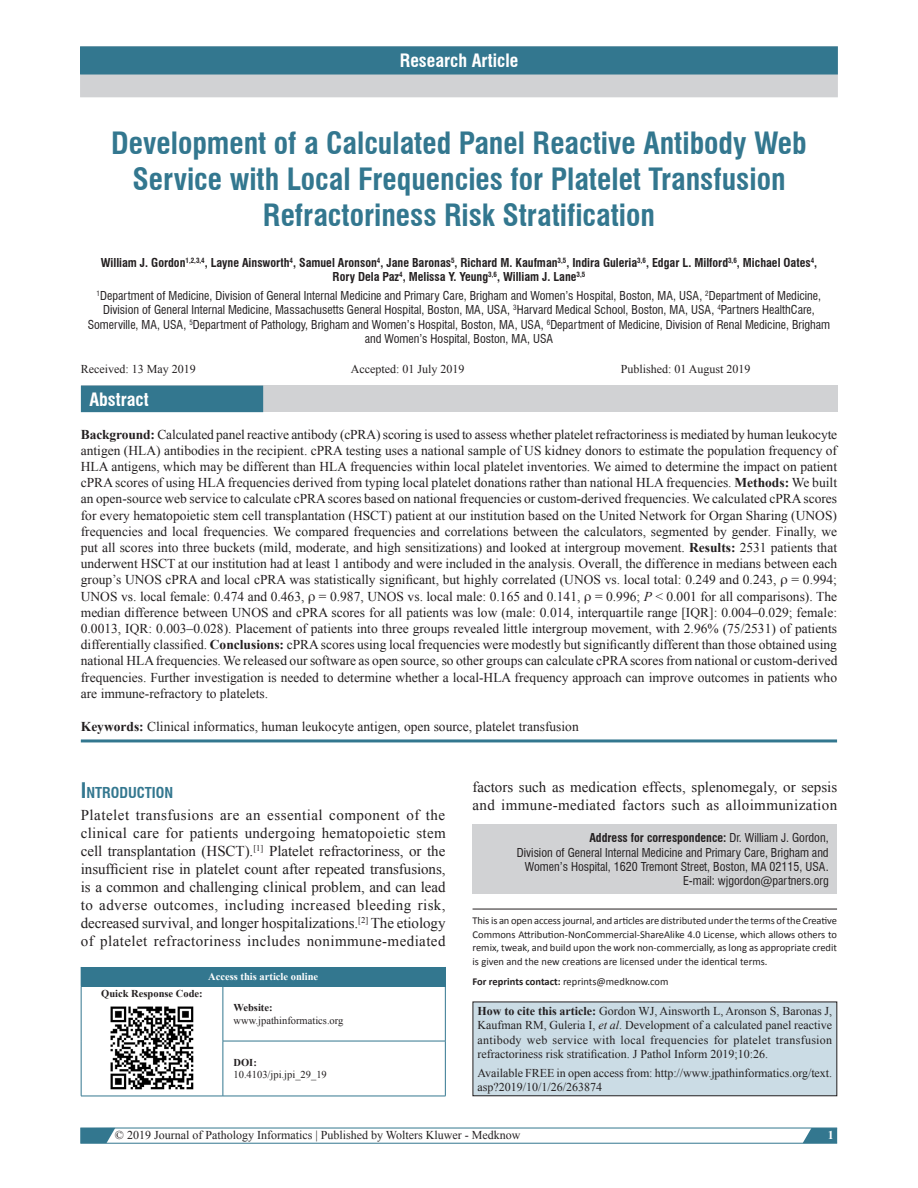
<style>
.page{position:relative;width:918px;height:1188px;background:#fff}
.page>*{position:absolute;margin:0;border:0;box-sizing:border-box;transform-origin:0 0}
.AT{font:700 condensed 30px/36px "Swiss 721 BT";color:#33778f;text-align:center}
.AH{font:700 condensed 18px "Swiss 721 BT";color:#fff}
.ABSH{font:700 condensed 18px "Swiss 721 BT";color:#fff}
.TX{font:15px/18px "Times New Roman";letter-spacing:.025em;color:#231f20;text-align:justify}
.TX-2{font:15px/18px "Times New Roman";color:#231f20}
.t1{font:700 condensed 14.7px "Swiss 721 BT";color:#33778f}
.ABS{font:13.5px/16.2px "Times New Roman";color:#231f20;text-align:justify}
.KWD{font:13.5px "Times New Roman";color:#231f20}
.AFF{font:condensed 12px/14.4px "Swiss 721 BT";color:#231f20;text-align:center}
.HTC{font:12px/14.4px "Times New Roman";color:#231f20;text-align:justify}
.ADD{font:condensed 12px/14.4px "Swiss 721 BT";color:#231f20;text-align:right}
.AU{font:700 condensed 12px/14.4px "Swiss 721 BT";color:#231f20;text-align:center}
.HIS{font:12px "Times New Roman";color:#231f20}
.t2{font:700 12px "Times New Roman";color:#fff}
.OS{font:10.5px/13.5px "Calibri";color:#231f20;text-align:justify}
.Website{font:10.5px/12.6px "Times New Roman";color:#231f20}
.ATAO{font:700 10.5px "Times New Roman";color:#fff}
.QRC{font:700 10.5px "Times New Roman";color:#231f20}
.s1{font-weight:700}
.s2{font-style:italic}
.s3{font-size:21px}
</style>
<div class="page">
<svg style="left:80px;top:1128px;width:758px;height:16px"></svg>
<div style="left:81px;top:386px;width:756px;height:26px;background:#d1d2d4"></div>
<div style="left:81px;top:386px;width:182px;height:26px;background:#33778f"></div>
<div style="left:80px;top:46px;width:758px;height:51px;background:#d1d2d4"></div>
<div style="left:81px;top:47px;width:756px;height:27px;background:#33778f"></div>
<div style="left:80px;top:46px;width:758px;height:29px;border:2px solid #33778f"></div>
<hr style="left:81px;top:739px;width:756px;height:3px;background:#33778f">
<div style="left:473px;top:824px;width:364px;height:70px;background:#d1d2d4"></div>
<div style="left:81px;top:967px;width:364px;height:19px;background:#33778f"></div>
<svg style="left:445px;top:967px;width:1px;height:19px"></svg>
<hr style="left:81px;top:986px;width:1px;height:55px;background:#33778f">
<hr style="left:81px;top:1041px;width:1px;height:55px;background:#33778f">
<hr style="left:81px;top:986px;width:142px;height:1px;background:#33778f">
<hr style="left:223px;top:986px;width:1px;height:55px;background:#33778f">
<hr style="left:223px;top:986px;width:223px;height:1px;background:#33778f">
<hr style="left:445px;top:986px;width:1px;height:55px;background:#33778f">
<hr style="left:81px;top:1096px;width:142px;height:1px;background:#33778f">
<hr style="left:223px;top:1041px;width:1px;height:55px;background:#33778f">
<hr style="left:223px;top:1041px;width:223px;height:1px;background:#33778f">
<hr style="left:445px;top:1041px;width:1px;height:55px;background:#33778f">
<hr style="left:223px;top:1096px;width:223px;height:1px;background:#33778f">
<img style="left:110px;top:1006px;width:84px;height:84px">
<hr style="left:473px;top:909px;width:364px;height:1px;background:#231f20">
<div style="left:473px;top:1002px;width:364px;height:94px;background:#cbdce5"></div>
<div style="left:473px;top:1002px;width:364px;height:94px;border:1px solid #231f20"></div>
<p class="AH" style="left:400px;top:50px;width:120px">Research Article</p>
<p class="AT" style="left:111px;top:125px;width:697px">Development of a Calculated Panel Reactive Antibody Web<br>Service with Local Frequencies for Platelet Transfusion<br>Refractoriness Risk Stratification</p>
<p class="AU" style="left:101px;top:255px;width:718px">William J. Gordon<sup>1,2,3,4</sup>, Layne Ainsworth<sup>4</sup>, Samuel Aronson<sup>4</sup>, Jane Baronas<sup>5</sup>, Richard M. Kaufman<sup>3,5</sup>, Indira Guleria<sup>3,6</sup>, Edgar L. Milford<sup>3,6</sup>, Michael Oates<sup>4</sup>,<br>Rory Dela Paz<sup>4</sup>, Melissa Y. Yeung<sup>3,6</sup>, William J. Lane<sup>3,5</sup></p>
<p class="AFF" style="left:88px;top:289px;width:744px"><sup>1</sup>Department of Medicine, Division of General Internal Medicine and Primary Care, Brigham and Women’s Hospital, Boston, MA, USA, <sup>2</sup>Department of Medicine, Division of General Internal Medicine, Massachusetts General Hospital, Boston, MA, USA, <sup>3</sup>Harvard Medical School, Boston, MA, USA, <sup>4</sup>Partners HealthCare, Somerville, MA, USA, <sup>5</sup>Department of Pathology, Brigham and Women’s Hospital, Boston, MA, USA, <sup>6</sup>Department of Medicine, Division of Renal Medicine, Brigham and Women’s Hospital, Boston, MA, USA</p>
<p class="HIS" style="left:81px;top:360px;width:116px">Received: 13 May 2019</p>
<p class="HIS" style="left:351px;top:360px;width:115px">Accepted: 01 July 2019</p>
<p class="HIS" style="left:621px;top:360px;width:131px">Published: 01 August 2019</p>
<p class="ABSH" style="left:89px;top:388px;width:61px">Abstract</p>
<p class="ABS" style="left:81px;top:426px;width:758px"><span class="s1">Background:</span> Calculated panel reactive antibody (cPRA) scoring is used to assess whether platelet refractoriness is mediated by human leukocyte antigen (HLA) antibodies in the recipient. cPRA testing uses a national sample of US kidney donors to estimate the population frequency of HLA antigens, which may be different than HLA frequencies within local platelet inventories. We aimed to determine the impact on patient cPRA scores of using HLA frequencies derived from typing local platelet donations rather than national HLA frequencies. <span class="s1">Methods:</span> We built an open‑source web service to calculate cPRA scores based on national frequencies or custom‑derived frequencies. We calculated cPRA scores for every hematopoietic stem cell transplantation (HSCT) patient at our institution based on the United Network for Organ Sharing (UNOS) frequencies and local frequencies. We compared frequencies and correlations between the calculators, segmented by gender. Finally, we put all scores into three buckets (mild, moderate, and high sensitizations) and looked at intergroup movement. <span class="s1">Results:</span> 2531 patients that underwent HSCT at our institution had at least 1 antibody and were included in the analysis. Overall, the difference in medians between each group’s UNOS cPRA and local cPRA was statistically significant, but highly correlated (UNOS vs. local total: 0.249 and 0.243, = 0.994; UNOS vs. local female: 0.474 and 0.463, = 0.987, UNOS vs. local male: 0.165 and 0.141, = 0.996; <span class="s2">P</span> &lt; 0.001 for all comparisons). The median difference between UNOS and cPRA scores for all patients was low (male: 0.014, interquartile range [IQR]: 0.004–0.029; female:<br>0.0013, IQR: 0.003–0.028). Placement of patients into three groups revealed little intergroup movement, with 2.96% (75/2531) of patients differentially classified. <span class="s1">Conclusions:</span> cPRA scores using local frequencies were modestly but significantly different than those obtained using national HLA frequencies. We released our software as open source, so other groups can calculate cPRA scores from national or custom‑derived frequencies. Further investigation is needed to determine whether a local‑HLA frequency approach can improve outcomes in patients who are immune‑refractory to platelets.</p>
<p class="KWD" style="left:81px;top:717px;width:499px"><span class="s1">Keywords:</span> Clinical informatics, human leukocyte antigen, open source, platelet transfusion</p>
<h1 class="t1" style="left:81px;top:784px;width:94px"><span class="s3">I</span>NTRODUCTION</h1>
<p class="TX" style="left:81px;top:806px;width:366px">Platelet transfusions are an essential component of the clinical care for patients undergoing hematopoietic stem cell transplantation (HSCT).<sup>[1]</sup> Platelet refractoriness, or the insufficient rise in platelet count after repeated transfusions, is a common and challenging clinical problem, and can lead to adverse outcomes, including increased bleeding risk, decreased survival, and longer hospitalizations.<sup>[2]</sup> The etiology of platelet refractoriness includes nonimmune‑mediated</p>
<p class="ATAO" style="left:208px;top:969px;width:111px">Access this article online</p>
<p class="QRC" style="left:101px;top:986px;width:103px">Quick Response Code:</p>
<p class="Website" style="left:234px;top:1001px;width:111px"><span class="s1">Website: </span>www.jpathinformatics.org</p>
<p class="Website" style="left:234px;top:1056px;width:95px"><span class="s1">DOI:<br></span>10.4103/jpi.jpi_29_19</p>
<p class="TX-2" style="left:472px;top:778px;width:366px">factors such as medication effects, splenomegaly, or sepsis and immune‑mediated factors such as alloimmunization</p>
<p class="ADD" style="left:517px;top:831px;width:313px"><span class="s1">Address for correspondence:</span> Dr. William J. Gordon,<br>Division of General Internal Medicine and Primary Care, Brigham and Women’s Hospital, 1620 Tremont Street, Boston, MA 02115, USA.<br>E‑mail: wjgordon@partners.org</p>
<p class="OS" style="left:473px;top:914px;width:366px">This is an open access journal, and articles are distributed under the terms of the Creative Commons Attribution‑NonCommercial‑ShareAlike 4.0 License, which allows others to remix, tweak, and build upon the work non‑commercially, as long as appropriate credit is given and the new creations are licensed under the identical terms.</p>
<p class="OS" style="left:473px;top:975px;width:198px"><span class="s1">For reprints contact:</span> reprints@medknow.com</p>
<p class="HTC" style="left:478px;top:1003px;width:356px"><span class="s1">How to cite this article:</span> Gordon WJ, Ainsworth L, Aronson S, Baronas J, Kaufman RM, Guleria I, <span class="s2">et al</span>. Development of a calculated panel reactive antibody web service with local frequencies for platelet transfusion refractoriness risk stratification. J Pathol Inform 2019;10:26.</p>
<p class="HTC" style="left:478px;top:1065px;width:356px">Available FREE in open access from: http://www.jpathinformatics.org/text. asp?2019/10/1/26/263874</p>
<p class="HTC" style="left:115px;top:1128px;width:407px">© 2019 Journal of Pathology Informatics | Published by Wolters Kluwer - Medknow</p>
<p class="t2" style="left:828px;top:1127px;width:7px">1</p>
</div>
